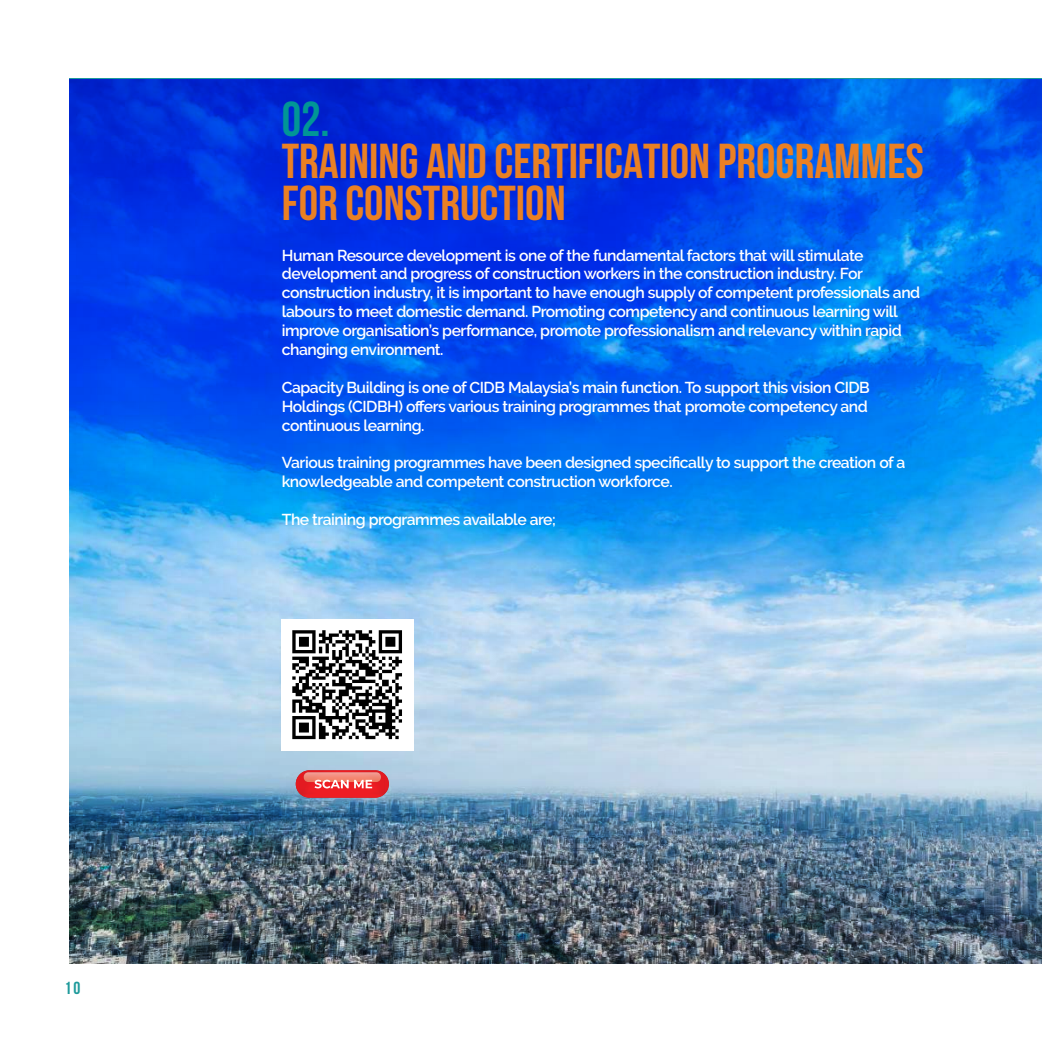
<style>
.page{position:relative;width:1042px;height:1042px;background:#fff}
.page>*{position:absolute;margin:0;border:0;box-sizing:border-box;transform-origin:0 0}
.t1{font:700 49px/42px "Bebas Neue";color:#ea8023}
.t2{font:700 49px "Bebas Neue";color:#009696}
.t3{font:700 17.5px "Bebas Neue";color:#1e9a9b}
.t4{font:600 15.75px/18.9px "Raleway";letter-spacing:-.03em;color:#fff}
</style>
<div class="page">
<img style="left:69px;top:79px;width:973px;height:884px">
<img style="left:282px;top:619px;width:131px;height:131px">
<img style="left:300px;top:788px;width:85px;height:9px">
<img style="left:296px;top:774px;width:4px;height:20px">
<img style="left:385px;top:774px;width:4px;height:20px">
<svg style="left:300px;top:770px;width:85px;height:18px;background:#ed726d"></svg>
<p class="t3" style="left:64px;top:978px;width:17px">10</p>
<h1 class="t2" style="left:282px;top:92px;width:49px">02.</h1>
<h1 class="t1" style="left:282px;top:140px;width:643px">TRAINING AND CERTIFICATION PROGRAMMES<br>FOR CONSTRUCTION</h1>
<p class="t4" style="left:282px;top:245px;width:640px">Human Resource development is one of the fundamental factors that will stimulate development and progress of construction workers in the construction industry. For construction industry, it is important to have enough supply of competent professionals and labours to meet domestic demand. Promoting competency and continuous learning will improve organisation’s performance, promote professionalism and relevancy within rapid changing environment.</p>
<p class="t4" style="left:282px;top:378px;width:589px">Capacity Building is one of CIDB Malaysia’s main function. To support this vision CIDB<br>Holdings (CIDBH) offers various training programmes that promote competency and continuous learning.</p>
<p class="t4" style="left:282px;top:453px;width:625px">Various training programmes have been designed specifically to support the creation of a knowledgeable and competent construction workforce.</p>
<p class="t4" style="left:282px;top:510px;width:275px">The training programmes available are;</p>
</div>
